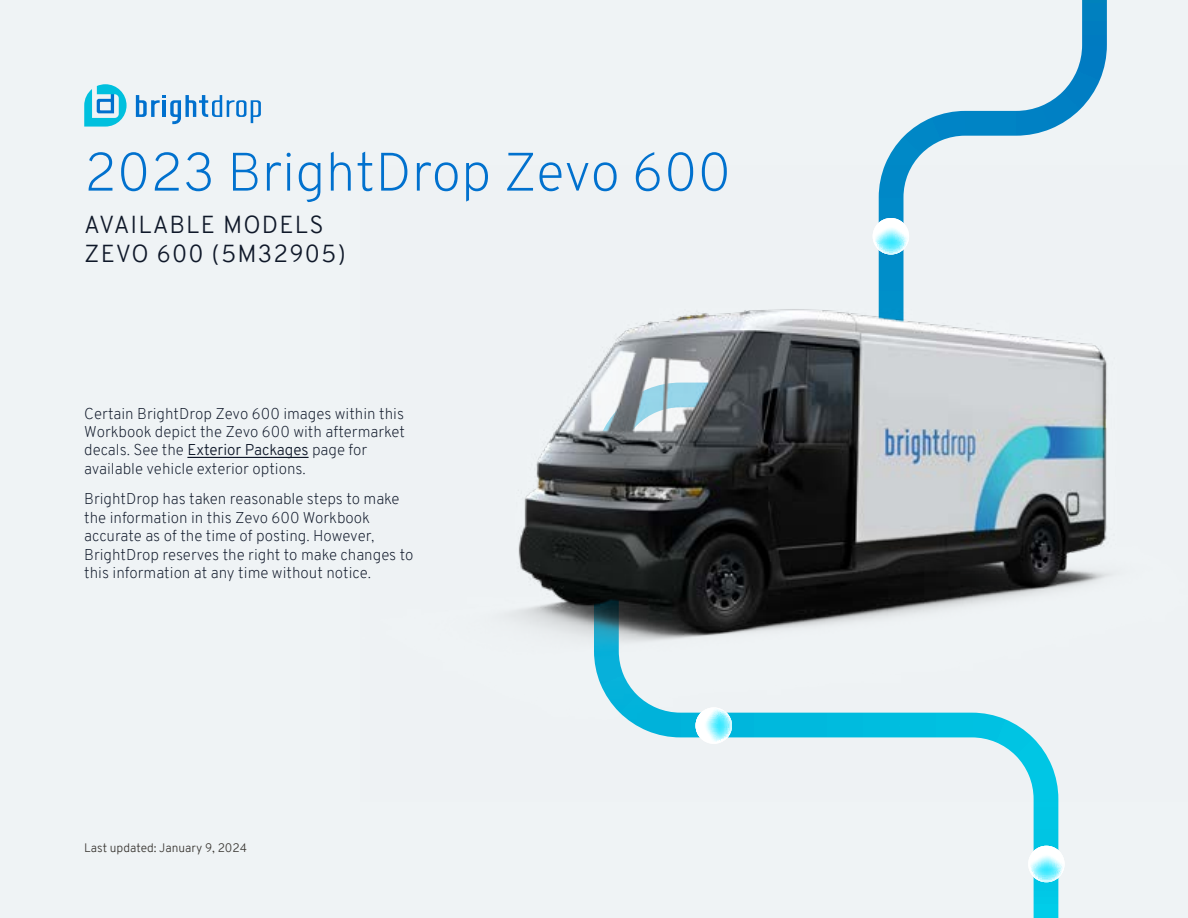
<style>
.page{position:relative;width:1188px;height:918px;background:#eff3f5}
.page>*{position:absolute;margin:0;border:0;box-sizing:border-box;transform-origin:0 0}
.t1{font:200 54px "Overpass";color:#0171ce}
.t2{font:300 24px/28.8px "Overpass";letter-spacing:.05em;color:#0f1829}
.t3{font:200 15.3px/18.3px "Overpass";color:#0f1829}
.t4{font:300 12px "Overpass";color:#3c3935}
.s1{font-weight:300}
</style>
<div class="page">
<svg style="left:885px;top:0;width:222px;height:918px"></svg>
<img style="left:511px;top:165px;width:599px;height:636px">
<hr style="left:187px;top:457px;width:122px;height:1px;background:#0f1829">
<svg style="left:136px;top:95px;width:125px;height:29px"></svg>
<svg style="left:84px;top:84px;width:43px;height:43px"></svg>
<svg style="left:695px;top:707px;width:37px;height:37px"></svg>
<svg style="left:1028px;top:846px;width:37px;height:36px"></svg>
<svg style="left:873px;top:218px;width:36px;height:37px"></svg>
<h1 class="t1" style="left:84px;top:133px;width:648px">2023 BrightDrop Zevo 600</h1>
<h2 class="t2" style="left:84px;top:210px;width:263px">AVAILABLE MODELS<br>ZEVO 600 (5M32905)</h2>
<p class="t3" style="left:84px;top:404px;width:322px">Certain BrightDrop Zevo 600 images within this Workbook depict the Zevo 600 with aftermarket decals. See the <span class="s1">Exterior Packages</span> page for available vehicle exterior options.</p>
<p class="t3" style="left:84px;top:490px;width:331px">BrightDrop has taken reasonable steps to make the information in this Zevo 600 Workbook accurate as of the time of posting. However, BrightDrop reserves the right to make changes to this information at any time without notice.</p>
<p class="t4" style="left:84px;top:840px;width:164px">Last updated: January 9, 2024</p>
</div>
